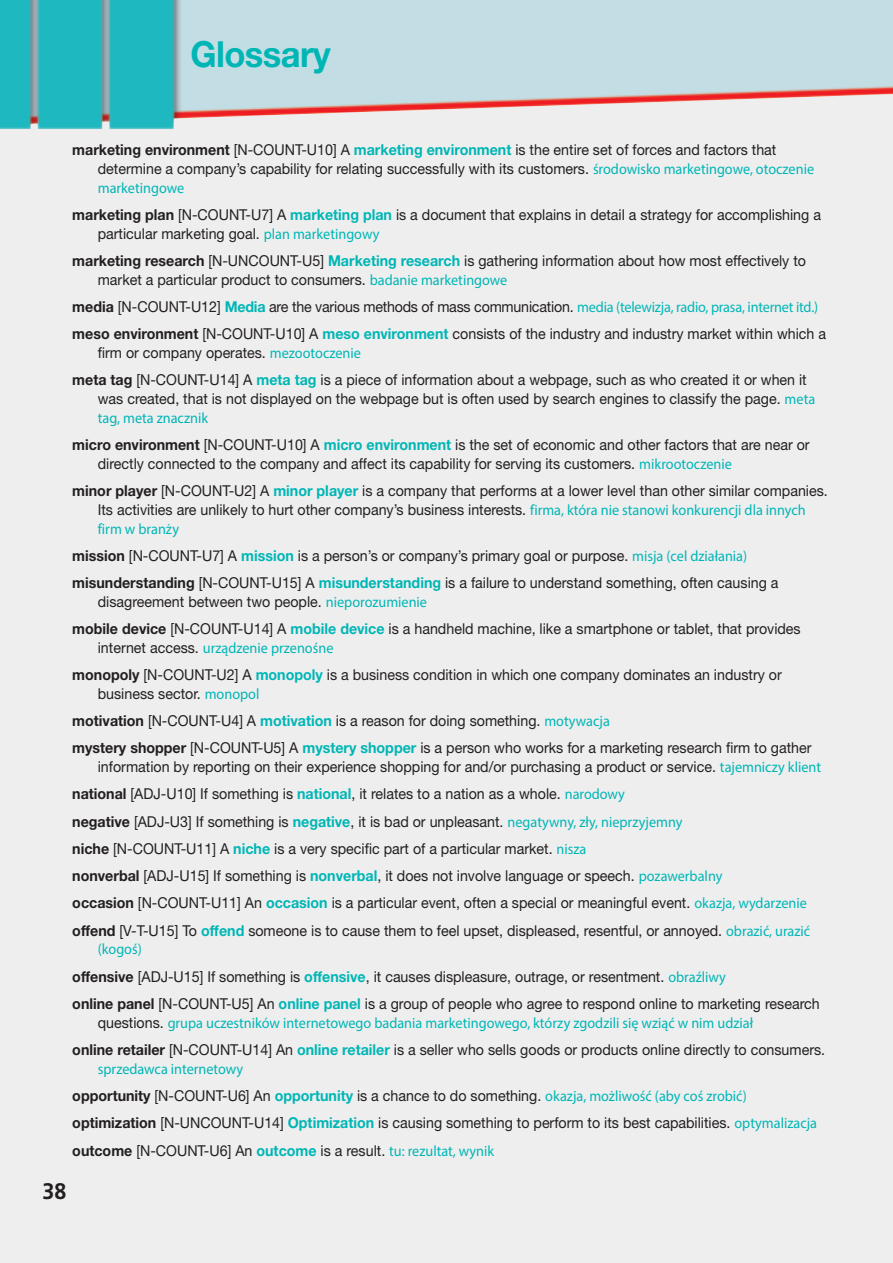
<style>
.page{position:relative;width:893px;height:1263px;background:#eeeeef}
.page>*{position:absolute;margin:0;border:0;box-sizing:border-box;transform-origin:0 0}
.t1{font:700 36px "Helvetica Neue LT Std";letter-spacing:-.02em;color:#00b6b5;scale:.96 1}
.t2{font:700 22.5px "PF Catalog";color:#231f20;scale:.95 1}
.t3{font:15px/27.3px "Helvetica Neue LT Std";color:#231f20;scale:.95 1}
.t4{font:15px "Myriad Pro";color:#00b6b5;scale:.95 1}
.s1{font-weight:700}
.s2{font-weight:700;color:#00b6b5}
.s3{font-family:"Myriad Pro";color:#00b6b5}
.s4{font-family:"Helvetica Neue LT Std";color:#231f20}
</style>
<div class="page">
<img style="left:0;top:0;width:893px;height:129px">
<h1 class="t1" style="left:191px;top:42px;width:148px">Glossary</h1>
<p class="t3" style="left:98px;top:142px;width:755px;line-height:18.8px;text-indent:-26px"><span class="s1">marketing environment</span> [N-COUNT-U10] A <span class="s2">marketing environment</span> is the entire set of forces and factors that determine a company’s capability for relating successfully with its customers. <span class="s3">środowisko marketingowe, otoczenie</span></p>
<p class="t4" style="left:98px;top:182px;width:92px">marketingowe</p>
<p class="t3" style="left:98px;top:207px;width:763px;line-height:18.8px;text-indent:-26px"><span class="s1">marketing plan</span> [N-COUNT-U7] A <span class="s2">marketing plan</span> is a document that explains in detail a strategy for accomplishing a particular marketing goal. <span class="s3">plan marketingowy</span></p>
<p class="t3" style="left:98px;top:253px;width:747px;line-height:18.8px;text-indent:-26px"><span class="s1">marketing research</span> [N-UNCOUNT-U5] <span class="s2">Marketing research</span> is gathering information about how most effectively to market a particular product to consumers. <span class="s3">badanie marketingowe</span></p>
<p class="t3" style="left:72px;top:295px;width:795px"><span class="s1">media</span> [N-COUNT-U12] <span class="s2">Media</span> are the various methods of mass communication. <span class="s3">media (telewizja, radio, prasa, internet itd.) </span><span class="s1">meso environment</span> [N-COUNT-U10] A <span class="s2">meso environment</span> consists of the industry and industry market within which a</p>
<p class="t3" style="left:72px;top:341px;width:775px;text-indent:26px">firm or company operates. <span class="s3">mezootoczenie<br></span><span class="s1">meta tag</span> [N-COUNT-U14] A <span class="s2">meta tag</span> is a piece of information about a webpage, such as who created it or when it</p>
<p class="t3" style="left:98px;top:387px;width:757px">was created, that is not displayed on the webpage but is often used by search engines to classify the page. <span class="s3">meta</span></p>
<p class="t4" style="left:98px;top:412px;width:118px">tag, meta znacznik</p>
<p class="t3" style="left:98px;top:437px;width:751px;line-height:18.8px;text-indent:-26px"><span class="s1">micro environment</span> [N-COUNT-U10] A <span class="s2">micro environment</span> is the set of economic and other factors that are near or directly connected to the company and affect its capability for serving its customers. <span class="s3">mikrootoczenie</span></p>
<p class="t3" style="left:72px;top:483px;width:797px;line-height:18.8px;text-align:center"><span class="s1">minor player</span> [N-COUNT-U2] A <span class="s2">minor player</span> is a company that performs at a lower level than other similar companies.<br>Its activities are unlikely to hurt other company’s business interests. <span class="s3">firma, która nie stanowi konkurencji dla innych</span></p>
<p class="t4" style="left:98px;top:523px;width:87px">firm w branży</p>
<p class="t3" style="left:72px;top:543px;width:745px"><span class="s1">mission</span> [N-COUNT-U7] A <span class="s2">mission</span> is a person’s or company’s primary goal or purpose. <span class="s3">misja (cel działania) </span><span class="s1">misunderstanding</span> [N-COUNT-U15] A <span class="s2">misunderstanding</span> is a failure to understand something, often causing a</p>
<p class="t3" style="left:72px;top:589px;width:768px;text-indent:26px">disagreement between two people. <span class="s3">nieporozumienie<br></span><span class="s1">mobile device</span> [N-COUNT-U14] A <span class="s2">mobile device</span> is a handheld machine, like a smartphone or tablet, that provides</p>
<p class="t4" style="left:98px;top:642px;width:250px"><span class="s4">internet access.</span> urządzenie przenośne</p>
<p class="t3" style="left:98px;top:667px;width:721px;line-height:18.8px;text-indent:-26px"><span class="s1">monopoly</span> [N-COUNT-U2] A <span class="s2">monopoly</span> is a business condition in which one company dominates an industry or business sector. <span class="s3">monopol</span></p>
<p class="t3" style="left:72px;top:709px;width:780px"><span class="s1">motivation</span> [N-COUNT-U4] A <span class="s2">motivation</span> is a reason for doing something. <span class="s3">motywacja<br></span><span class="s1">mystery shopper</span> [N-COUNT-U5] A <span class="s2">mystery shopper</span> is a person who works for a marketing research firm to gather</p>
<p class="t3" style="left:72px;top:755px;width:790px;text-indent:26px">information by reporting on their experience shopping for and/or purchasing a product or service. <span class="s3">tajemniczy klient </span><span class="s1">national</span> [ADJ-U10] If something is <span class="s2">national</span>, it relates to a nation as a whole. <span class="s3">narodowy<br></span><span class="s1">negative</span> [ADJ-U3] If something is <span class="s2">negative</span>, it is bad or unpleasant. <span class="s3">negatywny, zły, nieprzyjemny<br></span><span class="s1">niche</span> [N-COUNT-U11] A <span class="s2">niche</span> is a very specific part of a particular market. <span class="s3">nisza<br></span><span class="s1">nonverbal</span> [ADJ-U15] If something is <span class="s2">nonverbal</span>, it does not involve language or speech. <span class="s3">pozawerbalny<br></span><span class="s1">occasion</span> [N-COUNT-U11] An <span class="s2">occasion</span> is a particular event, often a special or meaningful event. <span class="s3">okazja, wydarzenie </span><span class="s1">offend</span> [V-T-U15] To <span class="s2">offend</span> someone is to cause them to feel upset, displeased, resentful, or annoyed. <span class="s3">obrazić, urazić</span></p>
<p class="t4" style="left:98px;top:944px;width:48px">(kogoś)</p>
<p class="t3" style="left:72px;top:964px;width:788px"><span class="s1">offensive</span> [ADJ-U15] If something is <span class="s2">offensive</span>, it causes displeasure, outrage, or resentment. <span class="s3">obraźliwy<br></span><span class="s1">online panel</span> [N-COUNT-U5] An <span class="s2">online panel</span> is a group of people who agree to respond online to marketing research</p>
<p class="t4" style="left:98px;top:1017px;width:691px"><span class="s4">questions.</span> grupa uczestników internetowego badania marketingowego, którzy zgodzili się wziąć w nim udział</p>
<p class="t3" style="left:72px;top:1037px;width:794px"><span class="s1">online retailer</span> [N-COUNT-U14] An <span class="s2">online retailer</span> is a seller who sells goods or products online directly to consumers.</p>
<p class="t4" style="left:98px;top:1063px;width:155px">sprzedawca internetowy</p>
<p class="t3" style="left:72px;top:1083px;width:785px"><span class="s1">opportunity</span> [N-COUNT-U6] An <span class="s2">opportunity</span> is a chance to do something. <span class="s3">okazja, możliwość (aby coś zrobić) </span><span class="s1">optimization</span> [N-UNCOUNT-U14] <span class="s2">Optimization</span> is causing something to perform to its best capabilities. <span class="s3">optymalizacja </span><span class="s1">outcome</span> [N-COUNT-U6] An <span class="s2">outcome</span> is a result. <span class="s3">tu: rezultat, wynik</span></p>
<h2 class="t2" style="left:43px;top:1178px;width:27px">38</h2>
</div>
